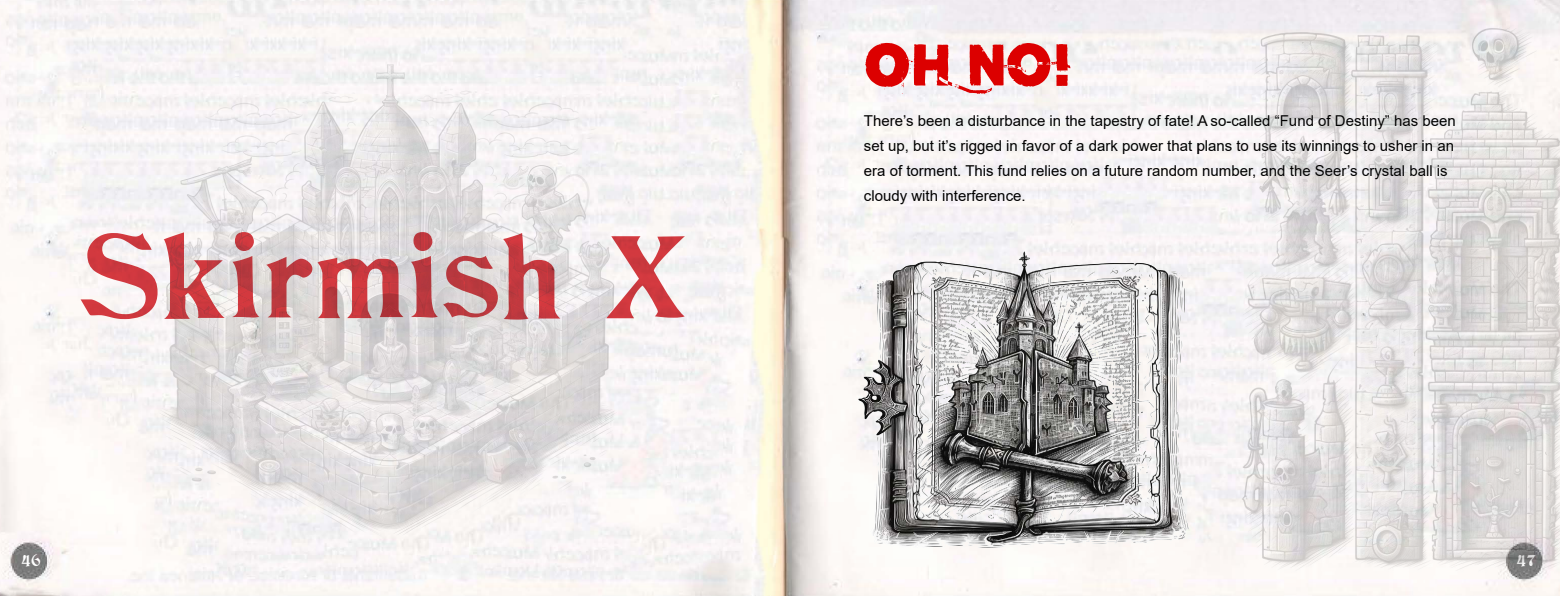
<style>
.page{position:relative;width:1560px;height:596px;background:#fff}
.page>*{position:absolute;margin:0;border:0;box-sizing:border-box;transform-origin:0 0}
.t1{font:107px "Columbus";color:#d2232a}
.Default{font:60px "Amateur Dirty";color:#dc0000}
.Default-2{font:15px/25px "Arial";color:#000}
.t2{font:15px "Columbus";color:#fff}
</style>
<div class="page">
<img style="left:0;top:0;width:1560px;height:596px">
<img style="left:134px;top:42px;width:512px;height:512px">
<img style="left:1198px;top:0;width:362px;height:595px">
<img style="left:826px;top:232px;width:403px;height:334px">
<p class="Default" style="left:864px;top:31px;width:233px">Ohno!</p>
<h1 class="t1" style="left:81px;top:231px;width:613px">Skirmish X</h1>
<p class="Default-2" style="left:864px;top:108px;width:593px">There’s been a disturbance in the tapestry of fate! A so-called “Fund of Destiny” has been set up, but it’s rigged in favor of a dark power that plans to use its winnings to usher in an era of torment. This fund relies on a future random number, and the Seer’s crystal ball is cloudy with interference.</p>
<p class="t2" style="left:22px;top:553px;width:21px">46</p>
<p class="t2" style="left:1516px;top:553px;width:21px">47</p>
</div>
